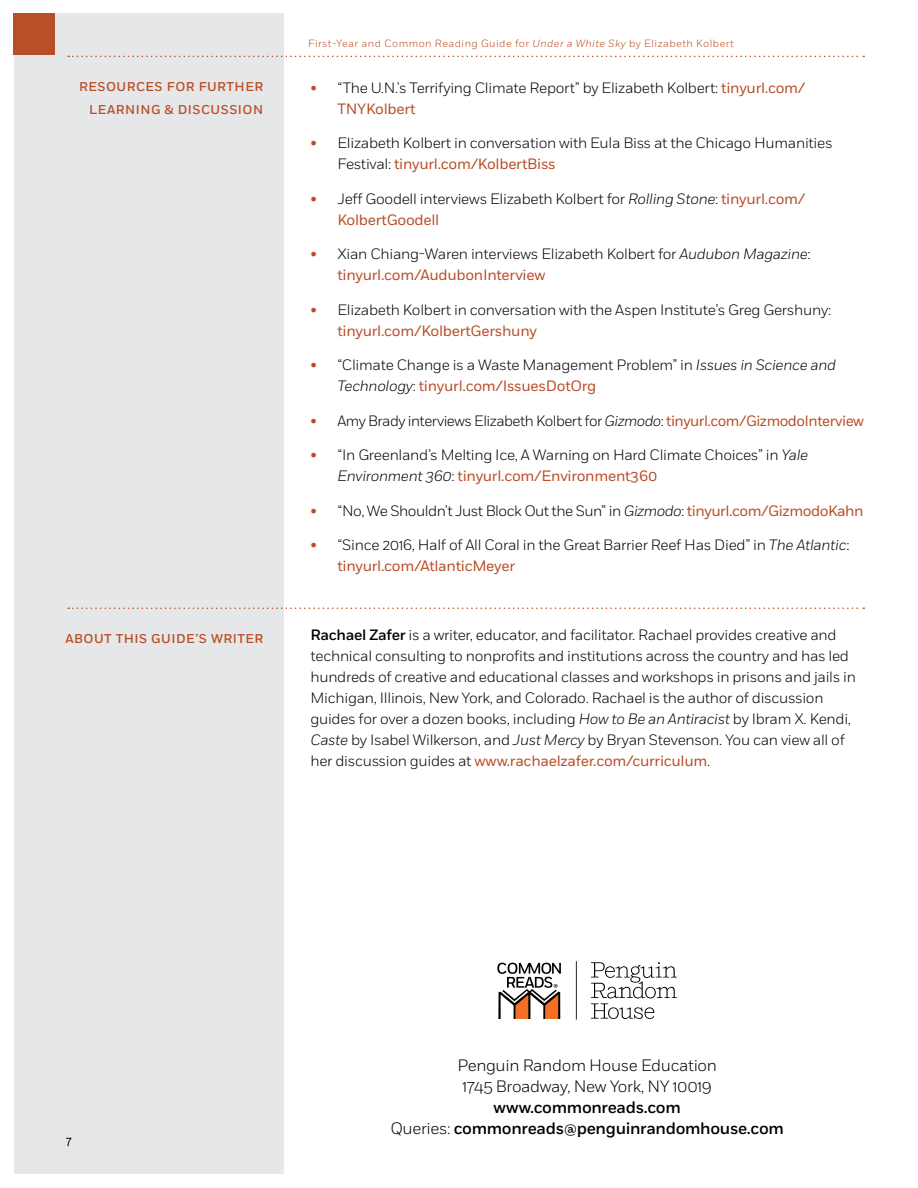
<style>
.page{position:relative;width:918px;height:1188px;background:#fff}
.page>*{position:absolute;margin:0;border:0;box-sizing:border-box;transform-origin:0 0}
.t1{font:500 16.5px/21px "Fort";letter-spacing:-.02em;color:#000;text-align:center}
.t2{font:300 16.5px/21px "Fort";letter-spacing:-.02em;color:#000;text-align:center}
.t3{font:300 15px/21px "Fort";letter-spacing:-.02em;color:#000}
.t4{font:500 12.75px/23.2px "Fort";letter-spacing:.04em;color:#b94e27;text-align:right}
.t5{font:12px "Fort";color:#000}
.t6{font:300 10.5px "Fort";letter-spacing:.04em;color:#b94e27}
.s1{font-style:italic}
.s2{font-weight:400;color:#b94e27}
.s3{font-weight:500}
.s4{font-weight:300}
</style>
<div class="page">
<div style="left:14px;top:14px;width:270px;height:1160px;background:#e6e7e8"></div>
<div style="left:14px;top:14px;width:41px;height:41px;background:#b94e27"></div>
<svg style="left:68px;top:56px;width:796px;height:1px"></svg>
<svg style="left:68px;top:607px;width:796px;height:2px"></svg>
<svg style="left:576px;top:961px;width:101px;height:59px"></svg>
<svg style="left:497px;top:963px;width:64px;height:56px"></svg>
<p class="t4" style="left:79px;top:75px;width:186px">Resources for Further<br>Learning &amp; Discussion</p>
<p class="t4" style="left:65px;top:627px;width:199px">About this Guid e’s Writer</p>
<p class="t6" style="left:308px;top:37px;width:427px">First-Year and Common Reading Guide for <span class="s1">Under a White Sky</span> by Elizabeth Kolbert</p>
<p class="t3" style="left:338px;top:77px;width:469px;text-indent:-27px"><span class="s2">•</span> “The U.N.’s Terrifying Climate Report” by Elizabeth Kolbert: <span class="s2">tinyurl.com/<br>TNYKolbert</span></p>
<p class="t3" style="left:338px;top:132px;width:497px;text-indent:-27px"><span class="s2">•</span> Elizabeth Kolbert in conversation with Eula Biss at the Chicago Humanities<br>Festival: <span class="s2">tinyurl.com/KolbertBiss</span></p>
<p class="t3" style="left:338px;top:188px;width:469px;text-indent:-27px"><span class="s2">•</span> Jeff Goodell interviews Elizabeth Kolbert for <span class="s1">Rolling Stone</span>: <span class="s2">tinyurl.com/<br>KolbertGoodell</span></p>
<p class="t3" style="left:338px;top:243px;width:475px;text-indent:-27px"><span class="s2">•</span> Xian Chiang-Waren interviews Elizabeth Kolbert for <span class="s1">Audubon Magazine</span>: <span class="s2">tinyurl.com/AudubonInterview</span></p>
<p class="t3" style="left:338px;top:299px;width:495px;text-indent:-27px"><span class="s2">•</span> Elizabeth Kolbert in conversation with the Aspen Institute’s Greg Gershuny: <span class="s2">tinyurl.com/KolbertGershuny</span></p>
<p class="t3" style="left:338px;top:354px;width:500px;text-indent:-27px"><span class="s2">•</span> “Climate Change is a Waste Management Problem” in <span class="s1">Issues in Science and<br>Technology</span>: <span class="s2">tinyurl.com/IssuesDotOrg</span></p>
<p class="t3" style="left:310px;top:410px;width:555px"><span class="s2">•</span> Amy Brady interviews Elizabeth Kolbert for <span class="s1">Gizmodo</span>: <span class="s2">tinyurl.com/GizmodoInterview</span></p>
<p class="t3" style="left:337px;top:444px;width:472px;text-indent:-27px"><span class="s2">•</span> “In Greenland’s Melting Ice, A Warning on Hard Climate Choices” in <span class="s1">Yale<br>Environment 360</span>: <span class="s2">tinyurl.com/Environment360</span></p>
<p class="t3" style="left:310px;top:500px;width:555px"><span class="s2">•</span> “No, We Shouldn’t Just Block Out the Sun” in <span class="s1">Gizmodo</span>: <span class="s2">tinyurl.com/GizmodoKahn</span></p>
<p class="t3" style="left:337px;top:534px;width:514px;text-indent:-27px"><span class="s2">•</span> “Since 2016, Half of All Coral in the Great Barrier Reef Has Died” in <span class="s1">The Atlantic</span>: <span class="s2">tinyurl.com/AtlanticMeyer</span></p>
<p class="t3" style="left:310px;top:624px;width:547px"><span class="s3">Rachael Zafer</span> is a writer, educator, and facilitator. Rachael provides creative and technical consulting to nonprofits and institutions across the country and has led hundreds of creative and educational classes and workshops in prisons and jails in Michigan, Illinois, New York, and Colorado. Rachael is the author of discussion guides for over a dozen books, including <span class="s1">How to Be an Antiracist</span> by Ibram X. Kendi, <span class="s1">Caste</span> by Isabel Wilkerson, and <span class="s1">Just Mercy</span> by Bryan Stevenson. You can view all of her discussion guides at <span class="s2">www.rachaelzafer.com/curriculum</span>.</p>
<p class="t5" style="left:66px;top:1134px;width:7px">7</p>
<p class="t2" style="left:457px;top:1055px;width:261px">Penguin Random House Education<br>1745 Broadway, New York, NY 10019</p>
<p class="t1" style="left:390px;top:1097px;width:395px">www.commonreads.com<br><span class="s4">Queries:</span> commonreads@penguinrandomhouse.com</p>
</div>
